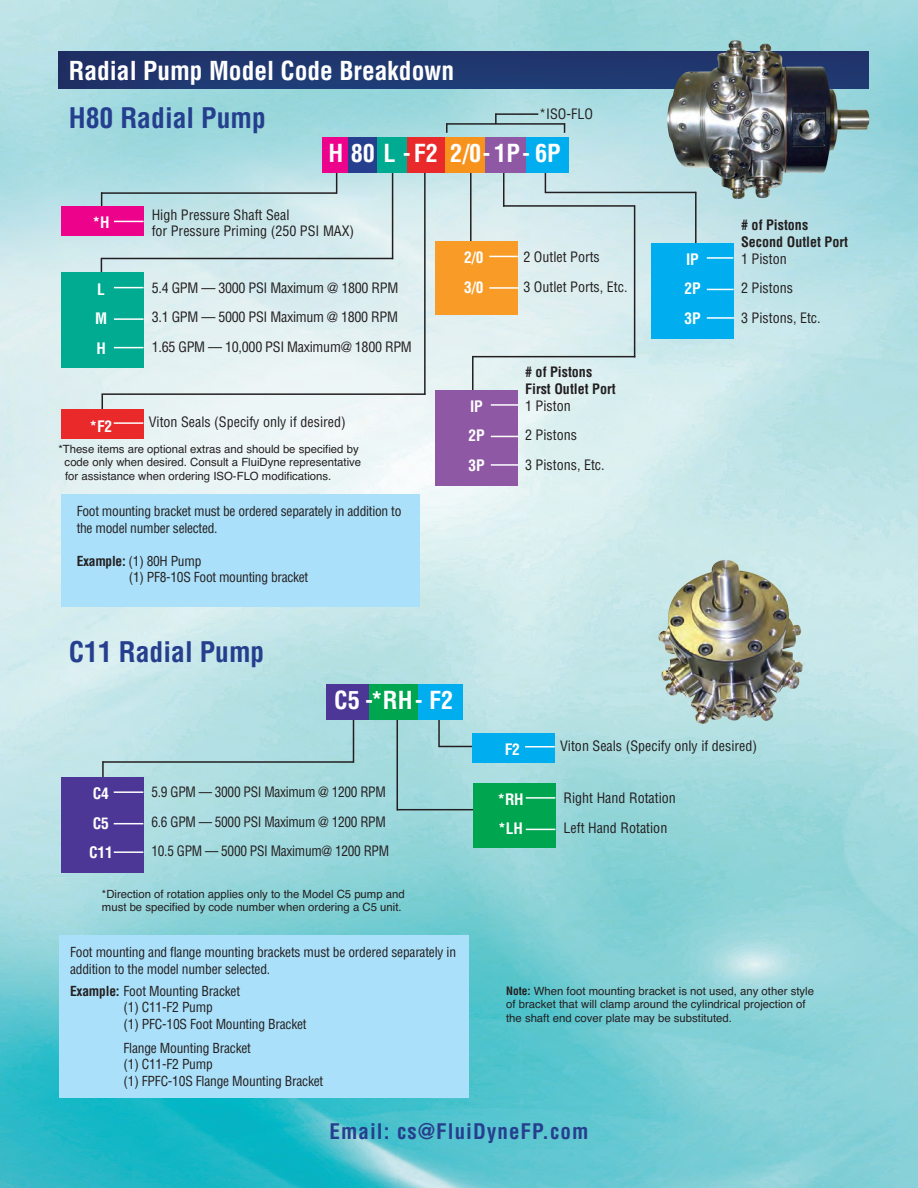
<style>
.page{position:relative;width:918px;height:1188px;background:#fff}
.page>*{position:absolute;margin:0;border:0;box-sizing:border-box;transform-origin:0 0}
.t1{font:700 condensed 27.75px "Helvetica";color:#253f8e}
.t2{font:700 condensed 25.5px "Helvetica";color:#fff}
.t3{font:700 condensed 24.3px "Helvetica";color:#fff}
.t4{font:700 condensed 21px "Helvetica";letter-spacing:.05em;color:#253f8e}
.t5{font:700 condensed 15.45px/29.5px "Helvetica";letter-spacing:-.01em;color:#fff}
.t6{font:condensed 14.1px/29.5px "Helvetica";color:#231f20}
.t7{font:condensed 14.1px/29.5px "Helvetica";letter-spacing:-.02em;color:#231f20}
.t8{font:condensed 14.1px/29.5px "Helvetica";letter-spacing:-.02em;color:#231f20;scale:.95 1}
.t9{font:700 condensed 14.1px/16.8px "Helvetica";color:#231f20}
.t10{font:condensed 13.5px/16.5px "Helvetica";letter-spacing:-.015em;color:#231f20}
.t11{font:11.4px/13.6px "Helvetica";color:#231f20}
.s1{font-weight:700}
.s2{font-weight:700;font-stretch:condensed}
</style>
<div class="page">
<img style="left:0;top:0;width:918px;height:1188px">
<hr style="left:472px;top:356px;width:2px;height:41px;background:#231f20">
<hr style="left:503px;top:166px;width:2px;height:41px;background:#231f20">
<hr style="left:545px;top:152px;width:1px;height:41px;background:#231f20">
<hr style="left:101px;top:258px;width:292px;height:1px;background:#231f20">
<svg style="left:101px;top:259px;width:1px;height:14px"></svg>
<div style="left:61px;top:273px;width:83px;height:95px;background:#00ab91"></div>
<hr style="left:114px;top:287px;width:30px;height:1px;background:#fff">
<hr style="left:114px;top:318px;width:30px;height:2px;background:#fff">
<hr style="left:114px;top:347px;width:30px;height:1px;background:#fff">
<hr style="left:503px;top:205px;width:132px;height:2px;background:#231f20">
<hr style="left:546px;top:192px;width:150px;height:1px;background:#231f20">
<hr style="left:472px;top:356px;width:163px;height:1px;background:#231f20">
<hr style="left:470px;top:173px;width:2px;height:82px;background:#231f20">
<div style="left:435px;top:241px;width:83px;height:74px;background:#f89c27"></div>
<svg style="left:489px;top:256px;width:29px;height:1px"></svg>
<hr style="left:489px;top:287px;width:29px;height:2px;background:#fff">
<hr style="left:695px;top:192px;width:2px;height:65px;background:#231f20">
<div style="left:651px;top:243px;width:83px;height:96px;background:#00aeef"></div>
<hr style="left:707px;top:257px;width:26px;height:2px;background:#fff">
<svg style="left:707px;top:289px;width:27px;height:1px"></svg>
<hr style="left:707px;top:317px;width:27px;height:2px;background:#fff">
<div style="left:435px;top:390px;width:83px;height:96px;background:#8e58a4"></div>
<hr style="left:491px;top:404px;width:27px;height:2px;background:#fff">
<svg style="left:491px;top:436px;width:27px;height:1px"></svg>
<hr style="left:491px;top:464px;width:27px;height:2px;background:#fff">
<img style="left:58px;top:51px;width:609px;height:37px">
<hr style="left:101px;top:192px;width:236px;height:2px;background:#231f20">
<svg style="left:101px;top:192px;width:1px;height:14px"></svg>
<svg style="left:102px;top:761px;width:2px;height:16px"></svg>
<div style="left:61px;top:206px;width:83px;height:29px;background:#ed028c"></div>
<hr style="left:114px;top:221px;width:30px;height:1px;background:#fff">
<hr style="left:336px;top:151px;width:1px;height:43px;background:#231f20">
<svg style="left:102px;top:395px;width:1px;height:15px"></svg>
<div style="left:61px;top:410px;width:83px;height:29px;background:#e9292a"></div>
<hr style="left:114px;top:422px;width:29px;height:2px;background:#fff">
<hr style="left:495px;top:113px;width:43px;height:2px;background:#231f20">
<svg style="left:495px;top:115px;width:2px;height:8px"></svg>
<hr style="left:392px;top:169px;width:1px;height:90px;background:#231f20">
<hr style="left:101px;top:393px;width:324px;height:2px;background:#231f20">
<hr style="left:424px;top:162px;width:2px;height:233px;background:#231f20">
<div style="left:325px;top:137px;width:54px;height:36px;background:#253f8e"></div>
<div style="left:322px;top:137px;width:26px;height:36px;background:#ed028c"></div>
<div style="left:378px;top:137px;width:31px;height:36px;background:#00ab91"></div>
<div style="left:407px;top:137px;width:38px;height:36px;background:#e9292a"></div>
<div style="left:445px;top:137px;width:43px;height:36px;background:#f7931d"></div>
<div style="left:485px;top:137px;width:43px;height:36px;background:#8e58a4"></div>
<div style="left:526px;top:137px;width:43px;height:36px;background:#00aeef"></div>
<hr style="left:398px;top:809px;width:78px;height:1px;background:#231f20">
<div style="left:473px;top:783px;width:83px;height:65px;background:#00a54f"></div>
<hr style="left:526px;top:797px;width:29px;height:2px;background:#fff">
<svg style="left:526px;top:829px;width:29px;height:1px"></svg>
<hr style="left:103px;top:761px;width:251px;height:2px;background:#231f20">
<hr style="left:353px;top:697px;width:1px;height:66px;background:#231f20">
<hr style="left:438px;top:746px;width:55px;height:1px;background:#231f20">
<div style="left:472px;top:733px;width:83px;height:29px;background:#00aeef"></div>
<hr style="left:525px;top:746px;width:30px;height:2px;background:#fff">
<hr style="left:438px;top:715px;width:2px;height:32px;background:#231f20">
<hr style="left:397px;top:701px;width:1px;height:110px;background:#231f20">
<div style="left:326px;top:684px;width:55px;height:36px;background:#4c3796"></div>
<div style="left:369px;top:684px;width:55px;height:36px;background:#00a54f"></div>
<div style="left:418px;top:684px;width:45px;height:36px;background:#00aeef"></div>
<div style="left:61px;top:494px;width:359px;height:113px;background:#aae0f9"></div>
<div style="left:59px;top:936px;width:410px;height:162px;background:#aae0f9"></div>
<div style="left:61px;top:777px;width:83px;height:96px;background:#4c3796"></div>
<hr style="left:114px;top:791px;width:29px;height:2px;background:#fff">
<svg style="left:114px;top:823px;width:29px;height:1px"></svg>
<hr style="left:114px;top:851px;width:29px;height:2px;background:#fff">
<hr style="left:446px;top:123px;width:119px;height:2px;background:#231f20">
<svg style="left:446px;top:123px;width:2px;height:10px"></svg>
<hr style="left:634px;top:205px;width:1px;height:152px;background:#231f20">
<img style="left:691px;top:560px;width:111px;height:164px">
<img style="left:667px;top:40px;width:202px;height:159px">
<h2 class="t2" style="left:69px;top:56px;width:387px">Radial Pump Model Code Breakdown</h2>
<h1 class="t1" style="left:69px;top:102px;width:199px">H80 Radial Pump</h1>
<p class="t6" style="left:539px;top:99px;width:55px">*ISO-FLO</p>
<h3 class="t5" style="left:93px;top:208px;width:19px">*H</h3>
<h3 class="t5" style="left:95px;top:274px;width:14px">L<br>M<br>H</h3>
<h3 class="t3" style="left:328px;top:139px;width:234px">H 80 L -F2 2/0- 1P- 6P</h3>
<p class="t6" style="left:152px;top:206px;width:204px;line-height:16.5px">High Pressure Shaft Seal<br>for Pressure Priming (250 PSI MAX)</p>
<p class="t7" style="left:152px;top:273px;width:262px">5.4 GPM — 3000 PSI Maximum @ 1800 RPM<br>3.1 GPM — 5000 PSI Maximum @ 1800 RPM<br>1.65 GPM — 10,000 PSI Maximum@ 1800 RPM</p>
<h3 class="t5" style="left:464px;top:243px;width:21px">2/0<br>3/0</h3>
<p class="t6" style="left:523px;top:243px;width:106px">2 Outlet Ports<br>3 Outlet Ports, Etc.</p>
<h3 class="t5" style="left:90px;top:411px;width:24px">*F2</h3>
<p class="t6" style="left:149px;top:407px;width:199px">Viton Seals (Specify only if desired)</p>
<p class="t11" style="left:65px;top:442px;width:298px;text-indent:-6px">*These items are optional extras and should be specified by code only when desired. Consult a FluiDyne representative for assistance when ordering ISO-FLO modifications.</p>
<p class="t10" style="left:77px;top:503px;width:326px">Foot mounting bracket must be ordered separately in addition to the model number selected.</p>
<p class="t10" style="left:129px;top:553px;width:181px;text-indent:-52px"><span class="s1">Example:</span> (1) 80H Pump<br>(1) PF8-10S Foot mounting bracket</p>
<h3 class="t5" style="left:468px;top:392px;width:18px;text-align:justify">IP 2P 3P</h3>
<h1 class="t1" style="left:69px;top:636px;width:197px">C11 Radial Pump</h1>
<h3 class="t3" style="left:334px;top:686px;width:121px">C5 -*RH- F2</h3>
<p class="t9" style="left:525px;top:364px;width:92px"># of Pistons<br>First Outlet Port</p>
<p class="t6" style="left:525px;top:391px;width:81px">1 Piston<br>2 Pistons<br>3 Pistons, Etc.</p>
<h3 class="t5" style="left:684px;top:245px;width:18px;text-align:justify">IP 2P 3P</h3>
<p class="t9" style="left:741px;top:217px;width:108px"># of Pistons<br>Second Outlet Port</p>
<p class="t6" style="left:741px;top:244px;width:81px">1 Piston<br>2 Pistons<br>3 Pistons, Etc.</p>
<h3 class="t5" style="left:89px;top:779px;width:25px">C4<br>C5<br>C11</h3>
<p class="t8" style="left:152px;top:778px;width:252px">5.9 GPM — 3000 PSI Maximum @ 1200 RPM<br>6.6 GPM — 5000 PSI Maximum @ 1200 RPM<br>10.5 GPM — 5000 PSI Maximum@ 1200 RPM</p>
<p class="t11" style="left:102px;top:887px;width:304px">*Direction of rotation applies only to the Model C5 pump and must be specified by code number when ordering a C5 unit.</p>
<p class="t10" style="left:70px;top:944px;width:388px">Foot mounting and flange mounting brackets must be ordered separately in addition to the model number selected.</p>
<p class="t10" style="left:123px;top:983px;width:185px;text-indent:-53px"><span class="s1">Example:</span> Foot Mounting Bracket<br>(1) C11-F2 Pump<br>(1) PFC-10S Foot Mounting Bracket</p>
<p class="t10" style="left:123px;top:1040px;width:201px">Flange Mounting Bracket<br>(1) C11-F2 Pump<br>(1) FPFC-10S Flange Mounting Bracket</p>
<h3 class="t5" style="left:505px;top:735px;width:17px">F2</h3>
<h3 class="t5" style="left:497px;top:785px;width:28px">*RH *LH</h3>
<p class="t6" style="left:560px;top:731px;width:199px">Viton Seals (Specify only if desired)</p>
<p class="t6" style="left:564px;top:783px;width:114px">Right Hand Rotation<br>Left Hand Rotation</p>
<p class="t11" style="left:506px;top:984px;width:309px"><span class="s2">Note:</span> When foot mounting bracket is not used, any other style of bracket that will clamp around the cylindrical projection of the shaft end cover plate may be substituted.</p>
<h3 class="t4" style="left:330px;top:1120px;width:260px">Email: cs@FluiDyneFP.com</h3>
</div>
